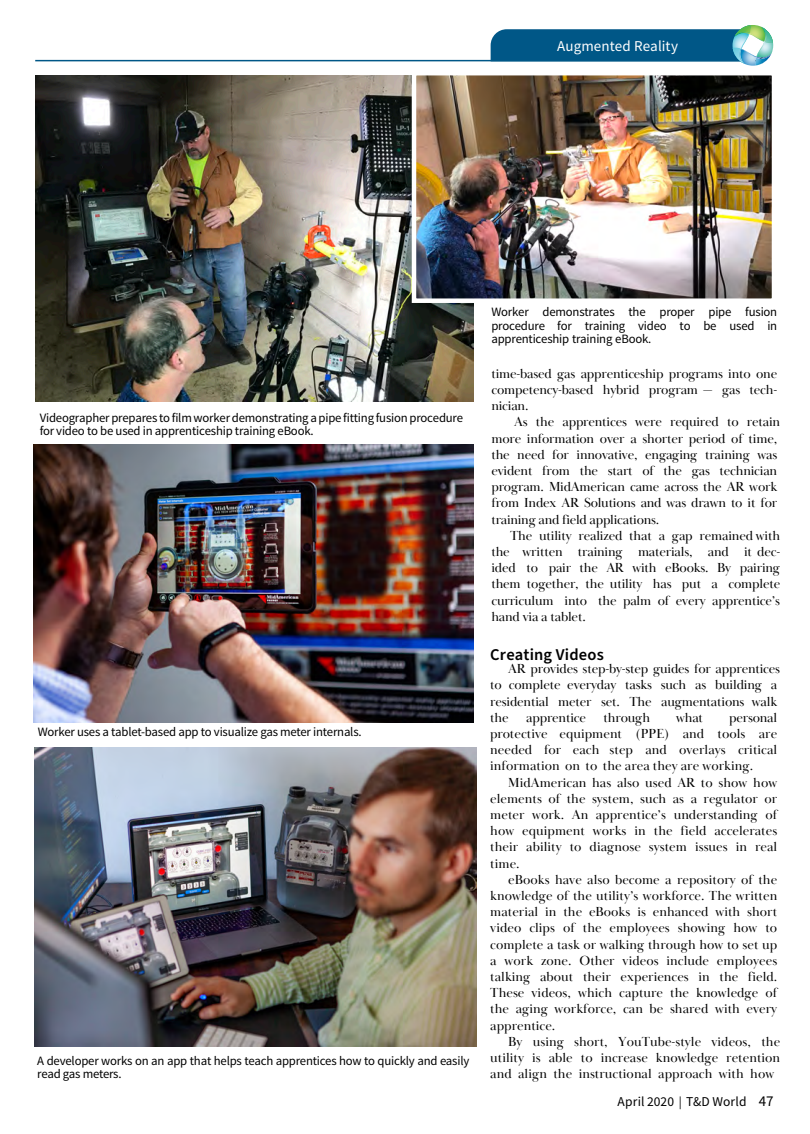
<style>
.page{position:relative;width:810px;height:1134px;background:#fff}
.page>*{position:absolute;margin:0;border:0;box-sizing:border-box;transform-origin:0 0}
.t1{font:600 16.5px "Source Sans Pro";letter-spacing:.01em;color:#000}
.t2{font:15px "Source Sans Pro";letter-spacing:.005em;color:#fff}
.t3{font:13.5px/16.2px "Baskerville Display PT";letter-spacing:-.015em;color:#000;text-align:justify}
.t4{font:13.5px "Baskerville Display PT";letter-spacing:-.02em;color:#000}
.t5{font:13.5px "Source Sans Pro";letter-spacing:.005em;color:#000}
.t6{font:12.75px/13.5px "Source Sans Pro";letter-spacing:-.015em;color:#000}
.s1{font-size:12.75px}
.s2{font-size:15px}
</style>
<div class="page">
<hr style="left:35px;top:60px;width:712px;height:1px;background:#005787">
<svg style="left:491px;top:25px;width:282px;height:41px"></svg>
<img style="left:755px;top:55px;width:16px;height:11px">
<img style="left:756px;top:55px;width:15px;height:4px">
<img style="left:36px;top:76px;width:438px;height:326px">
<img style="left:417px;top:76px;width:354px;height:222px">
<div style="left:412px;top:71px;width:364px;height:232px;border:4px solid #fff"></div>
<img style="left:33px;top:444px;width:441px;height:279px">
<img style="left:34px;top:747px;width:443px;height:300px">
<p class="t2" style="left:557px;top:36px;width:123px">Augmented Reality</p>
<p class="t6" style="left:40px;top:411px;width:425px">Videographer prepares to film worker demonstrating a pipe fitting fusion procedure for video to be used in apprenticeship training eBook.</p>
<p class="t6" style="left:38px;top:726px;width:325px">Worker uses a tablet-based app to visualize gas meter internals.</p>
<p class="t6" style="left:37px;top:1054px;width:434px">A developer works on an app that helps teach apprentices how to quickly and easily read gas meters.</p>
<p class="t6" style="left:491px;top:306px;width:287px;text-align:justify">Worker demonstrates the proper pipe fusion procedure for training video to be used in apprenticeship training eBook.</p>
<p class="t3" style="left:491px;top:366px;width:287px">time-based gas apprenticeship programs into one competency-based hybrid program — gas tech&shy;nician.</p>
<p class="t3" style="left:491px;top:414px;width:290px;text-align:left;text-indent:23px">As the apprentices were required to retain more information over a shorter period of time, the need for innovative, engaging training was evident from the start of the gas technician program. MidAmerican came across the AR work from Index AR Solutions and was drawn to it for</p>
<p class="t4" style="left:491px;top:511px;width:169px">training and field applications.</p>
<p class="t3" style="left:491px;top:528px;width:290px;text-indent:19px">The utility realized that a gap remained with the written training materials, and it dec&shy;ided to pair the AR with eBooks. By pairing them together, the utility has put a complete curriculum into the palm of every apprentice’s hand via a tablet.</p>
<p class="t1" style="left:490px;top:644px;width:115px">Creating Videos</p>
<p class="t3" style="left:490px;top:661px;width:291px;text-align:left;text-indent:18px">AR provides step-by-step guides for apprentices to complete everyday tasks such as building a residential meter set. The augmentations walk the</p>
<p class="t3" style="left:526px;top:710px;width:61px">apprentice</p>
<p class="t3" style="left:604px;top:710px;width:48px">through</p>
<p class="t3" style="left:676px;top:710px;width:29px">what</p>
<p class="t3" style="left:490px;top:710px;width:289px;text-indent:239px">personal protective equipment (PPE) and tools are needed for each step and overlays critical information on to the area they are working.</p>
<p class="t3" style="left:490px;top:774px;width:289px;text-indent:18px">MidAmerican has also used AR to show how elements of the system, such as a regulator or meter work. An apprentice’s understanding of how equipment works in the field accelerates their ability to diagnose system issues in real time.</p>
<p class="t3" style="left:490px;top:872px;width:289px;text-indent:18px">eBooks have also become a repository of the knowledge of the utility’s workforce. The written material in the eBooks is enhanced with short video clips of the employees showing how to complete a task or walking through how to set up a work zone. Other videos include employees talking about their experiences in the field.<br>These videos, which capture the knowledge of the aging workforce, can be shared with every apprentice.</p>
<p class="t3" style="left:490px;top:1034px;width:291px;text-indent:18px">By using short, YouTube-style videos, the utility is able to increase knowledge retention and align the instructional approach with how</p>
<p class="t5" style="left:618px;top:1093px;width:158px">April 2020 <span class="s1">|</span> T&amp;D World <span class="s2">47</span></p>
</div>
